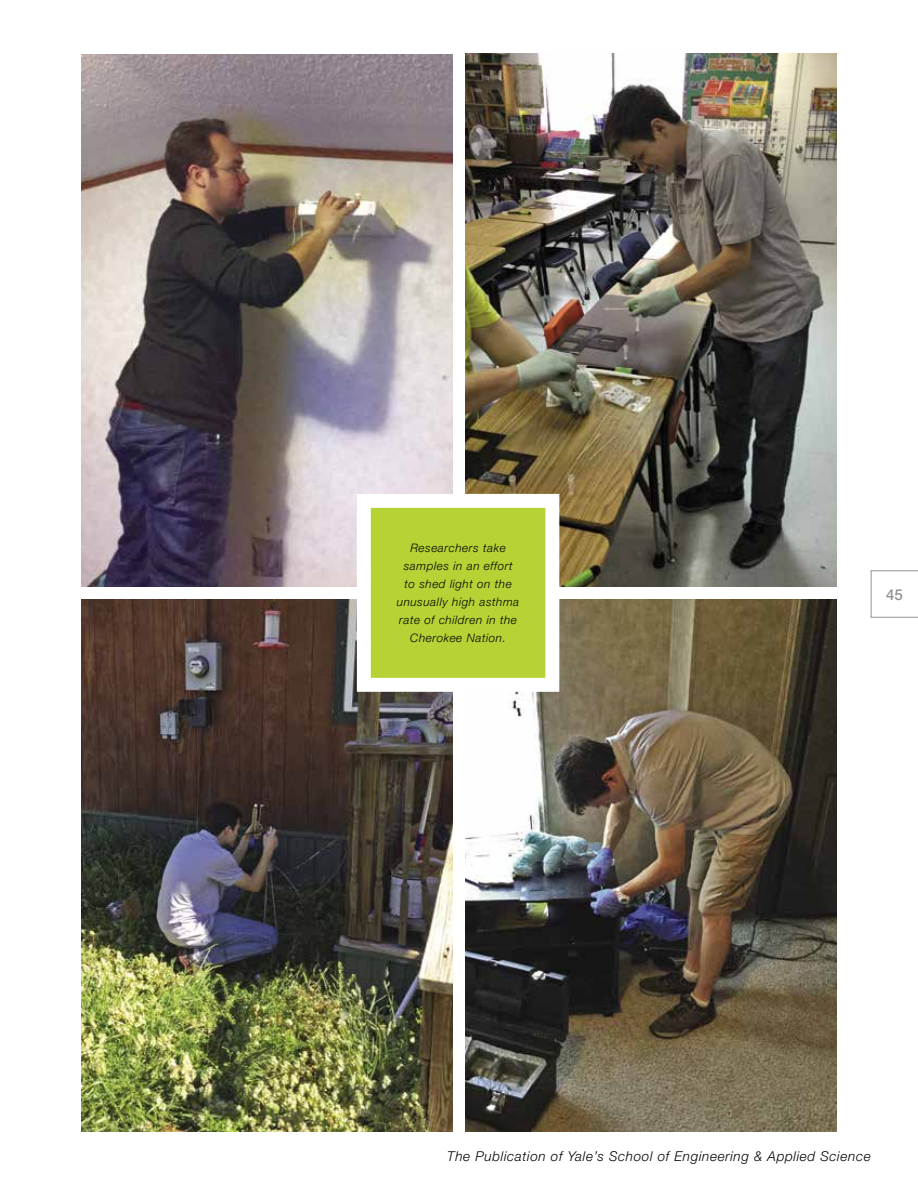
<style>
.page{position:relative;width:918px;height:1188px;background:#fff}
.page>*{position:absolute;margin:0;border:0;box-sizing:border-box;transform-origin:0 0}
.t1{font:500 15px "Helvetica Neue";color:#939393}
.t2{font:italic 300 13.5px "Helvetica Neue";letter-spacing:.05em;color:#000}
.t3{font:italic 300 11.7px/18px "Helvetica Neue";letter-spacing:.05em;color:#000;text-align:center}
</style>
<div class="page">
<img style="left:81px;top:54px;width:371px;height:532px">
<img style="left:81px;top:600px;width:371px;height:531px">
<img style="left:466px;top:54px;width:371px;height:532px">
<img style="left:466px;top:600px;width:371px;height:531px">
<div style="left:364px;top:501px;width:188px;height:184px;background:#b5d334"></div>
<div style="left:357px;top:494px;width:202px;height:198px;border:14px solid #fff"></div>
<svg style="left:871px;top:570px;width:47px;height:48px"></svg>
<p class="t3" style="left:397px;top:539px;width:124px">Researchers take samples in an effort<br>to shed light on the unusually high asthma rate of children in the<br>Cherokee Nation.</p>
<p class="t1" style="left:886px;top:586px;width:18px">45</p>
<p class="t2" style="left:447px;top:1148px;width:425px">The Publication of Yale’s School of Engineering &amp; Applied Science</p>
</div>
